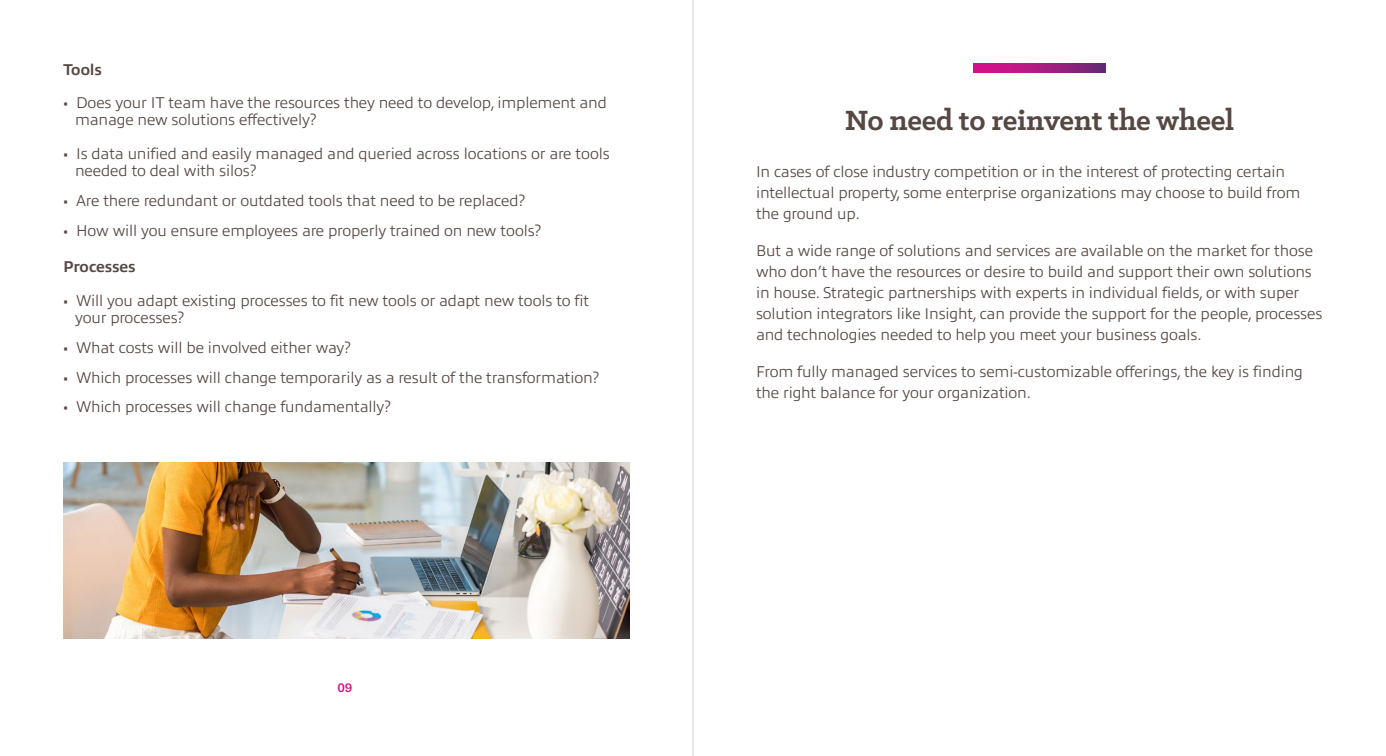
<style>
.page{position:relative;width:1386px;height:756px;background:#fff}
.page>*{position:absolute;margin:0;border:0;box-sizing:border-box;transform-origin:0 0}
.t1{font:700 31.5px "Klinic Slab";letter-spacing:-.01em;color:#554742}
.t2{font:300 15.75px/21px "Allumi Pro";letter-spacing:-.01em;color:#554742}
.t3{font:700 15.75px "Allumi Pro";letter-spacing:-.01em;color:#554742}
.t4{font:700 14px "Klinic Slab";color:#d2178b}
</style>
<div class="page">
<hr style="left:692px;top:0;width:2px;height:756px;background:#eae6e4">
<svg style="left:974px;top:63px;width:131px;height:9px"></svg>
<img style="left:63px;top:462px;width:567px;height:177px">
<p class="t3" style="left:63px;top:58px;width:40px">Tools</p>
<p class="t2" style="left:75px;top:92px;width:533px;line-height:17.5px;text-indent:-12px">• Does your IT team have the resources they need to develop, implement and manage new solutions effectively?</p>
<p class="t2" style="left:75px;top:143px;width:536px;line-height:17.5px;text-indent:-12px">• Is data unified and easily managed and queried across locations or are tools needed to deal with silos?</p>
<p class="t2" style="left:63px;top:189px;width:464px">• Are there redundant or outdated tools that need to be replaced?</p>
<p class="t2" style="left:63px;top:218px;width:480px">• How will you ensure employees are properly trained on new tools?</p>
<p class="t3" style="left:63px;top:255px;width:74px">Processes</p>
<p class="t2" style="left:75px;top:290px;width:516px;line-height:17.5px;text-indent:-12px">• Will you adapt existing processes to fit new tools or adapt new tools to fit your processes?</p>
<p class="t2" style="left:63px;top:336px;width:290px">• What costs will be involved either way?</p>
<p class="t2" style="left:63px;top:365px;width:538px">• Which processes will change temporarily as a result of the transformation?</p>
<p class="t2" style="left:63px;top:395px;width:330px">• Which processes will change fundamentally?</p>
<p class="t4" style="left:338px;top:678px;width:16px">09</p>
<h1 class="t1" style="left:845px;top:100px;width:391px">No need to reinvent the wheel</h1>
<p class="t2" style="left:756px;top:160px;width:546px">In cases of close industry competition or in the interest of protecting certain intellectual property, some enterprise organizations may choose to build from the ground up.</p>
<p class="t2" style="left:756px;top:239px;width:568px">But a wide range of solutions and services are available on the market for those who don’t have the resources or desire to build and support their own solutions in house. Strategic partnerships with experts in individual fields, or with super solution integrators like Insight, can provide the support for the people, processes and technologies needed to help you meet your business goals.</p>
<p class="t2" style="left:756px;top:360px;width:548px">From fully managed services to semi-customizable offerings, the key is finding the right balance for your organization.</p>
</div>
